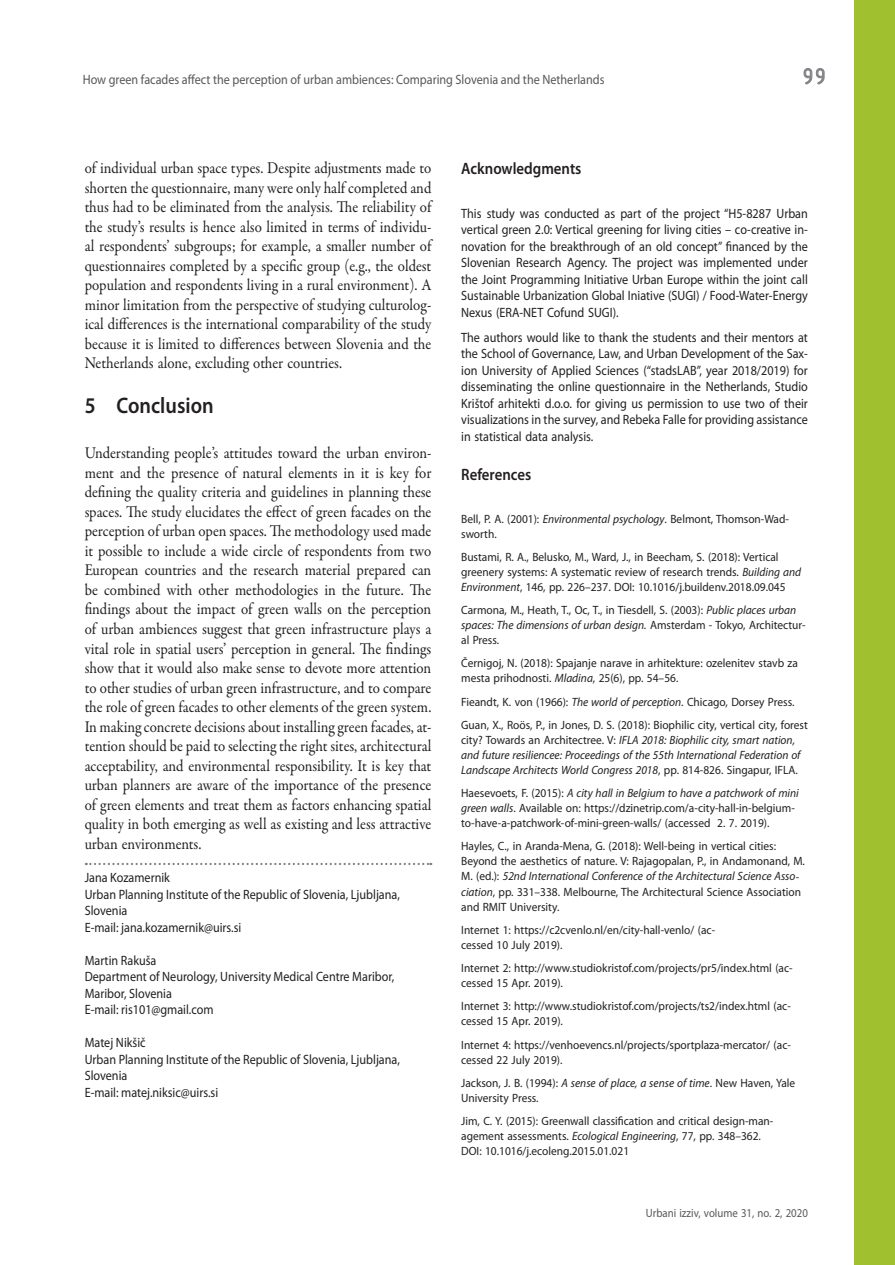
<style>
.page{position:relative;width:895px;height:1265px;background:#fff}
.page>*{position:absolute;margin:0;border:0;box-sizing:border-box;transform-origin:0 0}
.t1{font:24px "ISOCTEUR";color:#808285}
.t2{font:600 22.5px "Myriad Pro";color:#231f20;scale:.9 1}
.t3{font:16.5px/19.5px "Garamond Premr Pro";letter-spacing:-.005em;color:#231f20;text-align:justify;scale:.9 1}
.t4{font:600 16.5px "Myriad Pro";color:#231f20;scale:.9 1}
.t5{font:13.5px/16.5px "Myriad Pro";color:#231f20;scale:.9 1}
.t6{font:13.5px "Myriad Pro";color:#57585a;scale:.9 1}
.t7{font:12px/15px "Myriad Pro";color:#231f20;scale:.95 1}
.t8{font:italic 12px/15px "Myriad Pro";color:#231f20;scale:.95 1}
.t9{font:12px "Myriad Pro";color:#57585a;scale:.9 1}
.s1{font-style:italic}
.s2{font-style:normal}
</style>
<div class="page">
<svg style="left:803px;top:68px;width:21px;height:17px"></svg>
<div style="left:854px;top:0;width:41px;height:1264px;background:#a1c030"></div>
<svg style="left:86px;top:862px;width:345px;height:3px"></svg>
<p class="t6" style="left:83px;top:72px;width:581px">How green facades affect the perception of urban ambiences: Comparing Slovenia and the Netherlands</p>
<h1 class="t1" style="left:799px;top:61px;width:31px">99</h1>
<p class="t3" style="left:85px;top:159px;width:387px">of individual urban space types. Despite adjustments made to shorten the questionnaire, many were only half completed and thus had to be eliminated from the analysis. The reliability of the study’s results is hence also limited in terms of individu&shy;al respondents’ subgroups; for example, a smaller number of questionnaires completed by a specific group (e.g., the oldest population and respondents living in a rural environment). A minor limitation from the perspective of studying culturolog&shy;ical differences is the international comparability of the study because it is limited to differences between Slovenia and the Netherlands alone, excluding other countries.</p>
<h2 class="t2" style="left:85px;top:391px;width:145px">5 Conclusion</h2>
<p class="t3" style="left:85px;top:444px;width:387px">Understanding people’s attitudes toward the urban environ&shy;ment and the presence of natural elements in it is key for defining the quality criteria and guidelines in planning these spaces. The study elucidates the effect of green facades on the perception of urban open spaces. The methodology used made it possible to include a wide circle of respondents from two European countries and the research material prepared can be combined with other methodologies in the future. The findings about the impact of green walls on the perception of urban ambiences suggest that green infrastructure plays a vital role in spatial users’ perception in general. The findings show that it would also make sense to devote more attention to other studies of urban green infrastructure, and to compare the role of green facades to other elements of the green system.<br>In making concrete decisions about installing green facades, at&shy;tention should be paid to selecting the right sites, architectural acceptability, and environmental responsibility. It is key that urban planners are aware of the importance of the presence of green elements and treat them as factors enhancing spatial quality in both emerging as well as existing and less attractive urban environments.</p>
<p class="t5" style="left:85px;top:869px;width:352px">Jana Kozamernik<br>Urban Planning Institute of the Republic of Slovenia, Ljubljana,<br>Slovenia<br>E-mail: jana.kozamernik@uirs.si</p>
<p class="t5" style="left:85px;top:952px;width:345px">Martin Rakuša<br>Department of Neurology, University Medical Centre Maribor,<br>Maribor, Slovenia<br>E-mail: ris101@gmail.com</p>
<p class="t5" style="left:85px;top:1034px;width:352px">Matej Nikšič<br>Urban Planning Institute of the Republic of Slovenia, Ljubljana,<br>Slovenia<br>E-mail: matej.niksic@uirs.si</p>
<p class="t4" style="left:461px;top:158px;width:135px">Acknowledgments</p>
<p class="t5" style="left:461px;top:205px;width:387px;text-align:justify">This study was conducted as part of the project “H5-8287 Urban vertical green 2.0: Vertical greening for living cities – co-creative in&shy;novation for the breakthrough of an old concept” financed by the Slovenian Research Agency. The project was implemented under the Joint Programming Initiative Urban Europe within the joint call Sustainable Urbanization Global Iniative (SUGI) / Food-Water-Energy Nexus (ERA-NET Cofund SUGI).</p>
<p class="t5" style="left:461px;top:329px;width:387px;text-align:justify">The authors would like to thank the students and their mentors at the School of Governance, Law, and Urban Development of the Sax&shy;ion University of Applied Sciences (“stadsLAB”, year 2018/2019) for disseminating the online questionnaire in the Netherlands, Studio Krištof arhitekti d.o.o. for giving us permission to use two of their visualizations in the survey, and Rebeka Falle for providing assistance in statistical data analysis.</p>
<p class="t4" style="left:461px;top:464px;width:79px">References</p>
<p class="t7" style="left:461px;top:511px;width:346px">Bell, P. A. (2001): <span class="s1">Environmental psychology</span>. Belmont, Thomson-Wad&shy;sworth.</p>
<p class="t7" style="left:461px;top:549px;width:359px">Bustami, R. A., Belusko, M., Ward, J., in Beecham, S. (2018): Vertical greenery systems: A systematic review of research trends. <span class="s1">Building and<br>Environment</span>, 146, pp. 226–237. DOI: 10.1016/j.buildenv.2018.09.045</p>
<p class="t7" style="left:461px;top:603px;width:364px">Carmona, M., Heath, T., Oc, T., in Tiesdell, S. (2003): <span class="s1">Public places urban spaces: The dimensions of urban design.</span> Amsterdam - Tokyo, Architectur&shy;al Press.</p>
<p class="t7" style="left:461px;top:656px;width:356px">Černigoj, N. (2018): Spajanje narave in arhitekture: ozelenitev stavb za mesta prihodnosti. <span class="s1">Mladina</span>, 25(6), pp. 54–56.</p>
<p class="t7" style="left:461px;top:690px;width:366px;line-height:23.2px">Fieandt, K. von (1966): <span class="s1">The world of perception</span>. Chicago, Dorsey Press.<br>Guan, X., Roös, P., in Jones, D. S. (2018): Biophilic city, vertical city, forest</p>
<p class="t8" style="left:461px;top:732px;width:358px"><span class="s2">city? Towards an Architectree. V:</span> IFLA 2018: Biophilic city, smart nation, and future resiliencee: Proceedings of the 55th International Federation of<br>Landscape Architects World Congress 2018<span class="s2">, pp. 814-826. Singapur, IFLA.</span></p>
<p class="t7" style="left:461px;top:785px;width:357px">Haesevoets, F. (2015): <span class="s1">A city hall in Belgium to have a patchwork of mini green walls</span>. Available on: https://dzinetrip.com/a-city-hall-in-belgium&shy;to-have-a-patchwork-of-mini-green-walls/ (accessed 2. 7. 2019).</p>
<p class="t7" style="left:461px;top:839px;width:363px">Hayles, C., in Aranda-Mena, G. (2018): Well-being in vertical cities:<br>Beyond the aesthetics of nature. V: Rajagopalan, P., in Andamonand, M.<br>M. (ed.): <span class="s1">52nd International Conference of the Architectural Science Asso&shy;ciation</span>, pp. 331–338. Melbourne, The Architectural Science Association and RMIT University.</p>
<p class="t7" style="left:461px;top:922px;width:269px">Internet 1: https://c2cvenlo.nl/en/city-hall-venlo/ (ac&shy;cessed 10 July 2019).</p>
<p class="t7" style="left:461px;top:960px;width:350px">Internet 2: http://www.studiokristof.com/projects/pr5/index.html (ac&shy;cessed 15 Apr. 2019).</p>
<p class="t7" style="left:461px;top:999px;width:348px">Internet 3: http://www.studiokristof.com/projects/ts2/index.html (ac&shy;cessed 15 Apr. 2019).</p>
<p class="t7" style="left:461px;top:1037px;width:348px">Internet 4: https://venhoevencs.nl/projects/sportplaza-mercator/ (ac&shy;cessed 22 July 2019).</p>
<p class="t7" style="left:461px;top:1075px;width:353px">Jackson, J. B. (1994): <span class="s1">A sense of place, a sense of time</span>. New Haven, Yale<br>University Press.</p>
<p class="t7" style="left:461px;top:1113px;width:330px">Jim, C. Y. (2015): Greenwall classification and critical design-man&shy;agement assessments. <span class="s1">Ecological Engineering</span>, 77, pp. 348–362.<br>DOI: 10.1016/j.ecoleng.2015.01.021</p>
<p class="t9" style="left:645px;top:1206px;width:182px">Urbani izziv, volume 31, no. 2, 2020</p>
</div>
